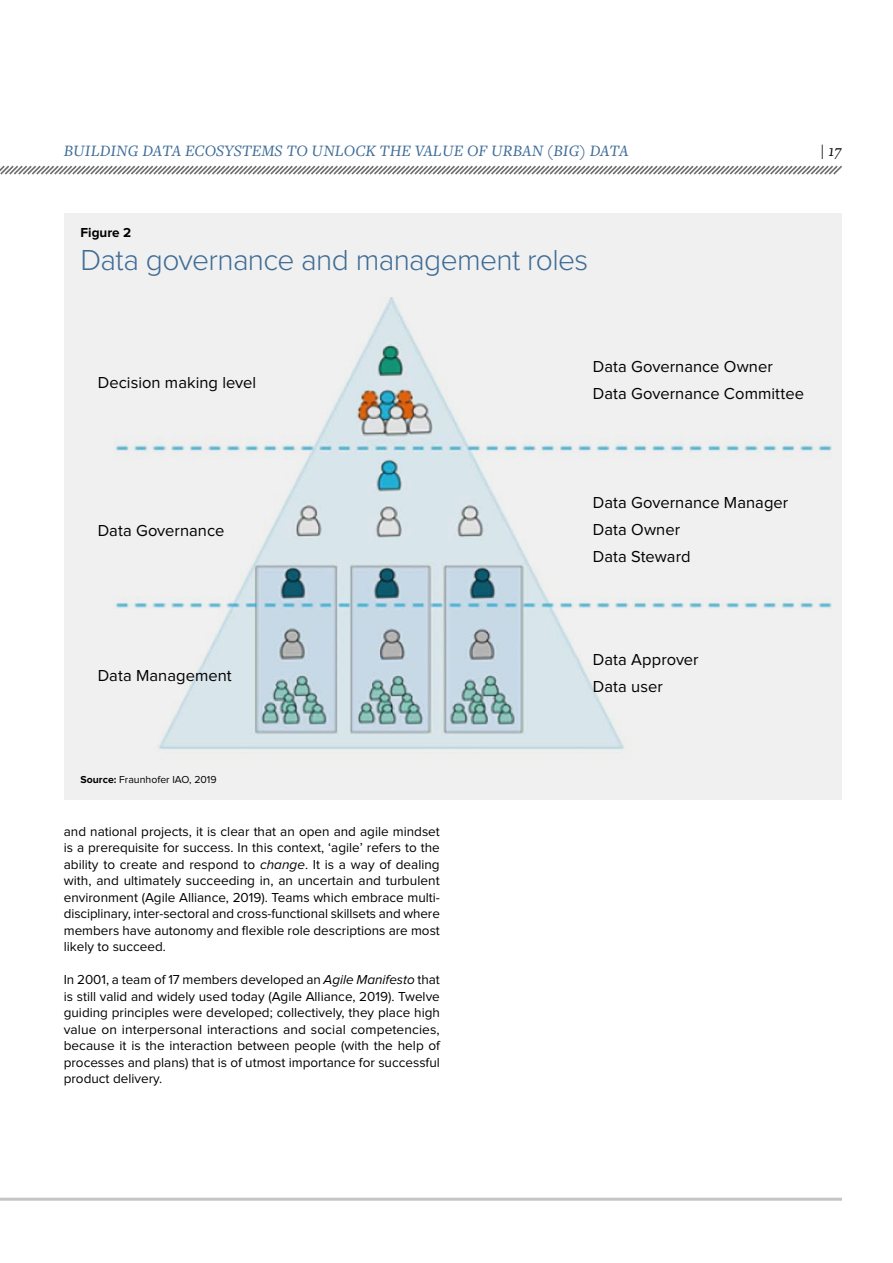
<style>
.page{position:relative;width:893px;height:1263px;background:#fff}
.page>*{position:absolute;margin:0;border:0;box-sizing:border-box;transform-origin:0 0}
._1_Title{font:300 30px "Proxima Nova";letter-spacing:-.02em;color:#3f6c96}
.Footnote_text{font:16.5px "Proxima Nova";letter-spacing:.005em;color:#000}
.t1{font:italic 16.5px "Freight Text Pro";color:#3f6c96}
.t2{font:italic 16.5px "Freight Text Pro";color:#000}
.t3{font:13.5px/16.5px "Proxima Nova";color:#000;text-align:justify}
.Image_caption{font:700 13.5px "Proxima Nova";color:#000}
.Image_caption-2{font:10.5px "Proxima Nova";color:#000}
.s1{font-weight:700}
.s2{font-style:italic}
</style>
<div class="page">
<hr style="left:0;top:1198px;width:842px;height:3px;background:#9d9d9c">
<svg style="left:0;top:165px;width:842px;height:10px"></svg>
<div style="left:64px;top:213px;width:778px;height:586px;background:#f0f0f0"></div>
<img style="left:115px;top:297px;width:716px;height:453px">
<p class="t1" style="left:64px;top:140px;width:566px">BUILDING DATA ECOSYSTEMS TO UNLOCK THE VALUE OF URBAN (BIG) DATA</p>
<p class="t2" style="left:820px;top:140px;width:23px">| 17</p>
<p class="Image_caption" style="left:81px;top:225px;width:52px">Figure 2</p>
<p class="_1_Title" style="left:81px;top:243px;width:509px">Data governance and management roles</p>
<p class="Footnote_text" style="left:98px;top:375px;width:160px">Decision making level</p>
<p class="Footnote_text" style="left:98px;top:523px;width:128px">Data Governance</p>
<p class="Footnote_text" style="left:98px;top:668px;width:135px">Data Management</p>
<p class="Image_caption-2" style="left:81px;top:775px;width:138px"><span class="s1">Source:</span> Fraunhofer IAO, 2019</p>
<p class="t3" style="left:64px;top:823px;width:378px">and national projects, it is clear that an open and agile mindset is a prerequisite for success. In this context, ‘agile’ refers to the ability to create and respond to <span class="s2">change</span>. It is a way of dealing with, and ultimately succeeding in, an uncertain and turbulent environment (Agile Alliance, 2019). Teams which embrace multi&shy;disciplinary, inter-sectoral and cross-functional skillsets and where members have autonomy and flexible role descriptions are most likely to succeed.</p>
<p class="t3" style="left:64px;top:972px;width:378px">In 2001, a team of 17 members developed an <span class="s2">Agile Manifesto</span> that is still valid and widely used today (Agile Alliance, 2019). Twelve guiding principles were developed; collectively, they place high value on interpersonal interactions and social competencies, because it is the interaction between people (with the help of processes and plans) that is of utmost importance for successful product delivery.</p>
<p class="Footnote_text" style="left:593px;top:359px;width:181px">Data Governance Owner</p>
<p class="Footnote_text" style="left:593px;top:386px;width:212px">Data Governance Committee</p>
<p class="Footnote_text" style="left:593px;top:495px;width:197px">Data Governance Manager</p>
<p class="Footnote_text" style="left:593px;top:522px;width:89px">Data Owner</p>
<p class="Footnote_text" style="left:593px;top:549px;width:99px">Data Steward</p>
<p class="Footnote_text" style="left:593px;top:652px;width:107px">Data Approver</p>
<p class="Footnote_text" style="left:593px;top:679px;width:71px">Data user</p>
</div>
